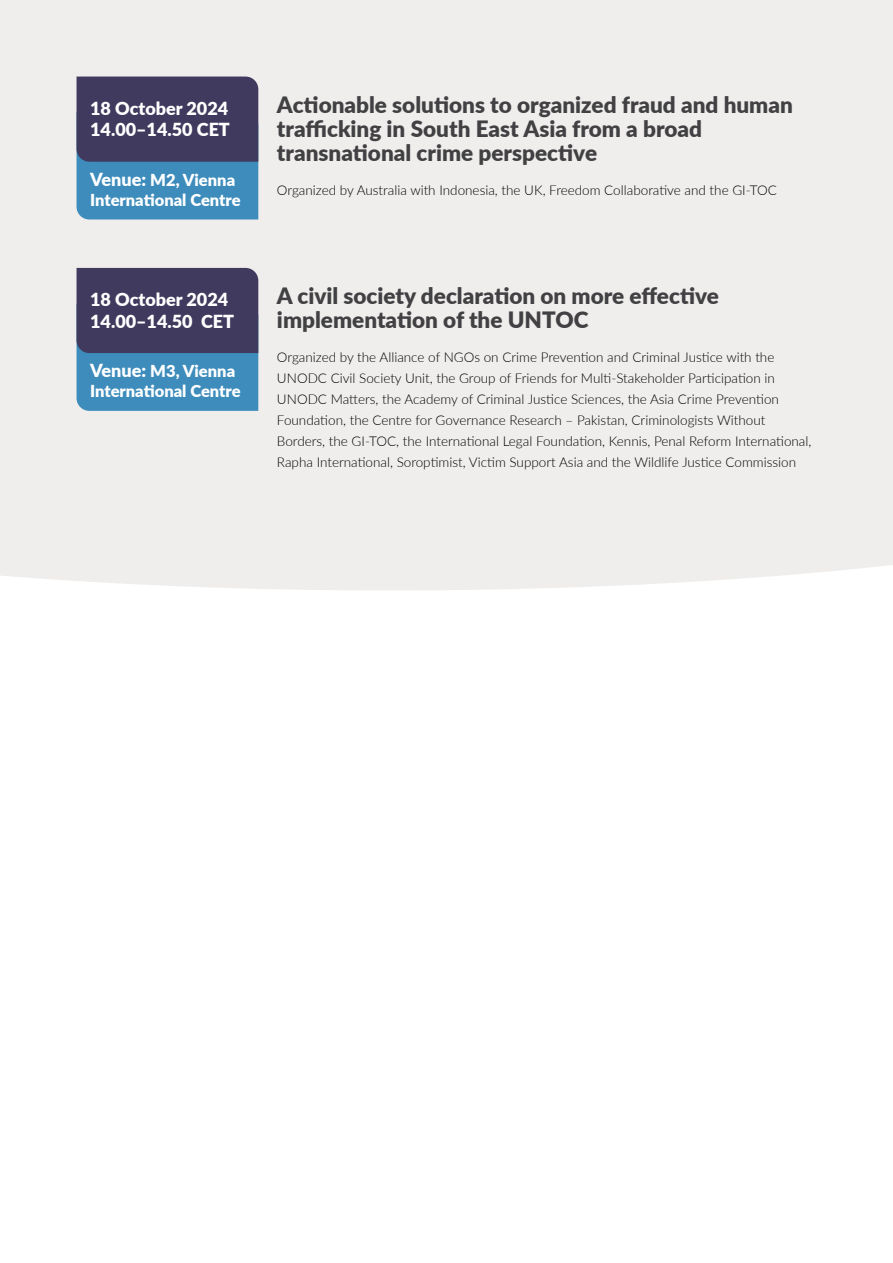
<style>
.page{position:relative;width:893px;height:1263px;background:#fff}
.page>*{position:absolute;margin:0;border:0;box-sizing:border-box;transform-origin:0 0}
.t1{font:900 22.5px/24px "Lato";color:#414042}
.t2{font:900 18px/21.6px "Lato";color:#fff}
.t3{font:900 16.5px/19.8px "Lato";color:#fff}
.t4{font:300 13.5px/21px "Lato";color:#000}
.s1{font-size:18px}
</style>
<div class="page">
<div style="left:0;top:0;width:893px;height:590px;background:#f0eeec"></div>
<svg style="left:77px;top:268px;width:181px;height:143px;background:#3f5b84"></svg>
<svg style="left:77px;top:77px;width:181px;height:142px;background:#3f5b84"></svg>
<h2 class="t2" style="left:90px;top:97px;width:141px">18 October 2024<br>14.00–14.50 CET</h2>
<p class="t3" style="left:90px;top:169px;width:152px"><span class="s1">Venue:</span> M2, Vienna<br>International Centre</p>
<h2 class="t2" style="left:90px;top:288px;width:145px">18 October 2024<br>14.00–14.50 CET</h2>
<p class="t3" style="left:90px;top:361px;width:152px"><span class="s1">Venue:</span> M3, Vienna<br>International Centre</p>
<h1 class="t1" style="left:277px;top:92px;width:517px">Actionable solutions to organized fraud and human trafficking in South East Asia from a broad transnational crime perspective</h1>
<p class="t4" style="left:277px;top:179px;width:502px">Organized by Australia with Indonesia, the UK, Freedom Collaborative and the GI-TOC</p>
<h1 class="t1" style="left:277px;top:283px;width:443px">A civil society declaration on more effective implementation of the UNTOC</h1>
<p class="t4" style="left:277px;top:346px;width:536px">Organized by the Alliance of NGOs on Crime Prevention and Criminal Justice with the UNODC Civil Society Unit, the Group of Friends for Multi-Stakeholder Participation in UNODC Matters, the Academy of Criminal Justice Sciences, the Asia Crime Prevention Foundation, the Centre for Governance Research – Pakistan, Criminologists Without Borders, the GI-TOC, the International Legal Foundation, Kennis, Penal Reform International, Rapha International, Soroptimist, Victim Support Asia and the Wildlife Justice Commission</p>
</div>
